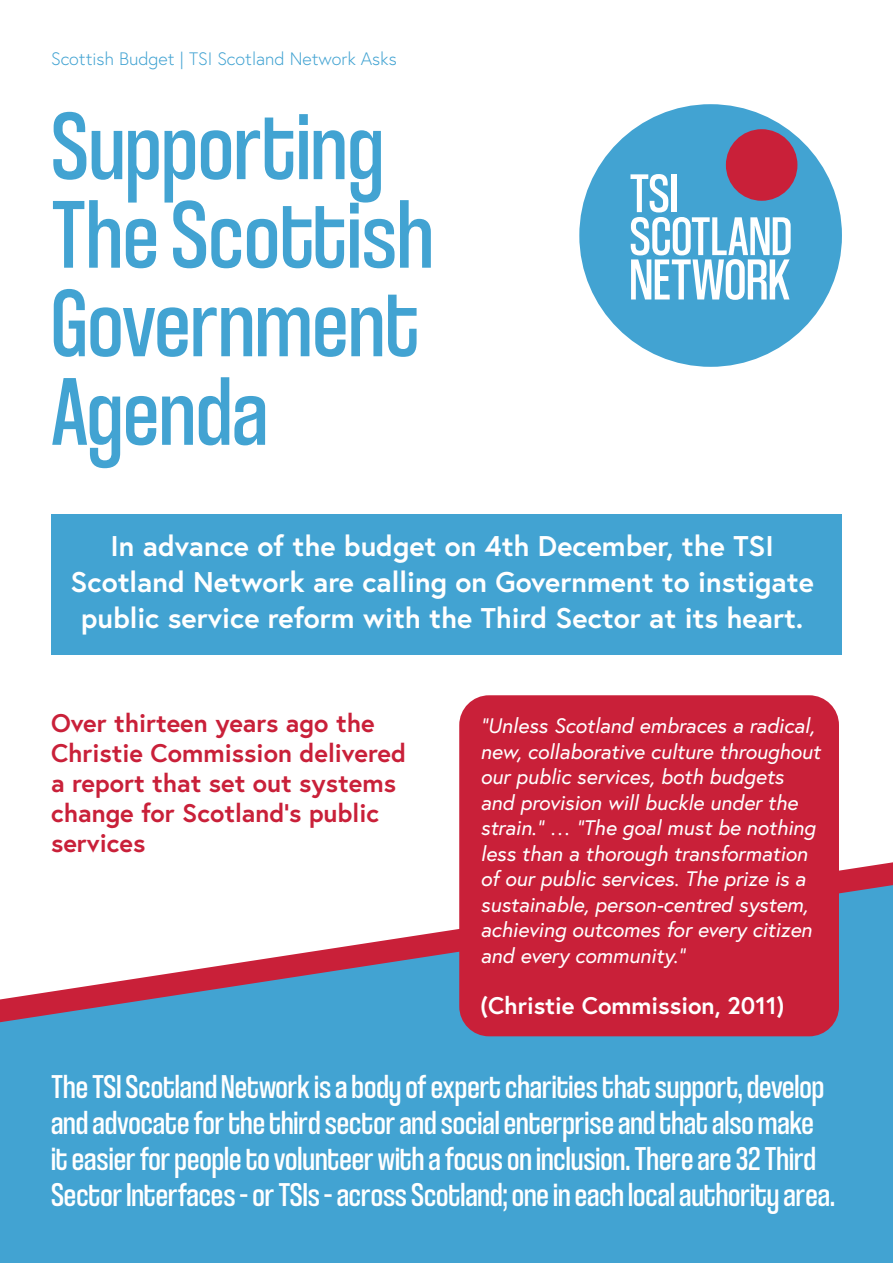
<style>
.page{position:relative;width:893px;height:1263px;background:#fff}
.page>*{position:absolute;margin:0;border:0;box-sizing:border-box;transform-origin:0 0}
.t1{font:100.5px/88.5px "Coolvetica Condensed Rg";color:#42a3d2}
.t2{font:34.5px/36px "Coolvetica Condensed Rg";color:#fff}
.t3{font:700 28.5px/36px "Europa";color:#fff;text-align:center}
.t4{font:700 25.5px/30px "Europa";color:#c92039}
.t5{font:700 24px "Europa";color:#fff}
.t6{font:italic 21px/25.5px "Europa";color:#fff}
.t7{font:300 18px "Europa";color:#42a3d2}
</style>
<div class="page">
<div style="left:51px;top:514px;width:791px;height:141px;background:#42a3d2"></div>
<div style="left:0;top:1038px;width:893px;height:225px;background:#42a3d2"></div>
<svg style="left:0;top:862px;width:893px;height:176px"></svg>
<div style="left:579px;top:104px;width:263px;height:263px;background:#42a3d2;border-radius:131px"></div>
<svg style="left:630px;top:174px;width:161px;height:126px"></svg>
<div style="left:726px;top:129px;width:71px;height:72px;background:#c92039;border-radius:50%"></div>
<div style="left:459px;top:695px;width:380px;height:341px;background:#c92039;border-radius:30px"></div>
<p class="t7" style="left:51px;top:48px;width:347px">Scottish Budget | TSI Scotland Network Asks</p>
<h1 class="t1" style="left:51px;top:99px;width:384px">Supporting<br>The Scottish<br>Government<br>Agenda</h1>
<h3 class="t3" style="left:71px;top:527px;width:745px">In advance of the budget on 4th December, the TSI<br>Scotland Network are calling on Government to instigate public service reform with the Third Sector at its heart.</h3>
<p class="t4" style="left:51px;top:707px;width:356px">Over thirteen years ago the<br>Christie Commission delivered a report that set out systems change for Scotland’s public services</p>
<p class="t6" style="left:480px;top:713px;width:341px">“Unless Scotland embraces a radical, new, collaborative culture throughout our public services, both budgets and provision will buckle under the strain.” … “The goal must be nothing less than a thorough transformation of our public services. The prize is a sustainable, person-centred system, achieving outcomes for every citizen and every community.”</p>
<p class="t5" style="left:480px;top:989px;width:305px">(Christie Commission, 2011)</p>
<p class="t2" style="left:51px;top:1067px;width:785px">The TSI Scotland Network is a body of expert charities that support, develop and advocate for the third sector and social enterprise and that also make it easier for people to volunteer with a focus on inclusion. There are 32 Third Sector Interfaces – or TSIs – across Scotland; one in each local authority area.</p>
</div>
